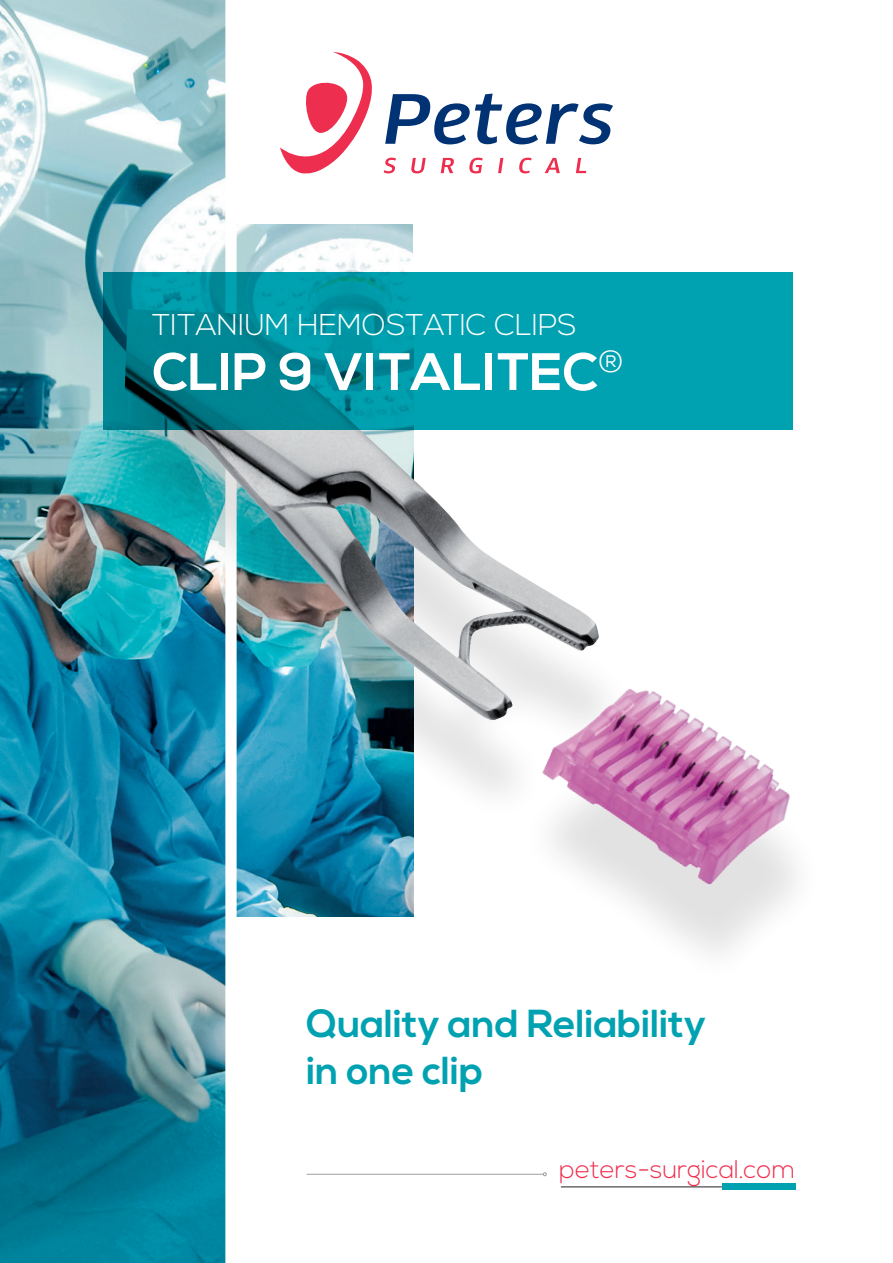
<style>
.page{position:relative;width:893px;height:1263px;background:#fff}
.page>*{position:absolute;margin:0;border:0;box-sizing:border-box;transform-origin:0 0}
.t1{font:700 52.5px "Nexa";color:#fff}
.t2{font:700 39px "Nexa";color:#00a2b1}
.t3{font:300 30px "Nexa";color:#fff}
.t4{font:300 25.5px "Nexa";color:#ee2e4e}
</style>
<div class="page">
<img style="left:0;top:0;width:414px;height:1263px">
<div style="left:237px;top:0;width:177px;height:223px;background:#fff"></div>
<div style="left:237px;top:917px;width:183px;height:346px;background:#fff"></div>
<svg style="left:384px;top:158px;width:12px;height:15px"></svg>
<svg style="left:411px;top:158px;width:15px;height:15px"></svg>
<svg style="left:441px;top:158px;width:13px;height:15px"></svg>
<svg style="left:498px;top:158px;width:5px;height:15px"></svg>
<svg style="left:519px;top:158px;width:13px;height:15px"></svg>
<svg style="left:545px;top:158px;width:15px;height:15px"></svg>
<svg style="left:576px;top:158px;width:10px;height:15px"></svg>
<svg style="left:280px;top:52px;width:92px;height:121px"></svg>
<svg style="left:469px;top:158px;width:14px;height:15px"></svg>
<svg style="left:385px;top:94px;width:228px;height:50px"></svg>
<div style="left:225px;top:0;width:12px;height:1263px;background:#fff"></div>
<div style="left:722px;top:1183px;width:73px;height:7px;background:#00a2b1"></div>
<hr style="left:561px;top:1187px;width:161px;height:1px;background:#231f20">
<hr style="left:307px;top:1174px;width:236px;height:1px;background:#9b9fa2">
<svg style="left:543px;top:1172px;width:4px;height:4px"></svg>
<div style="left:102px;top:351px;width:532px;height:470px;background:#231f20;opacity:.13"></div>
<img style="left:125px;top:430px;width:474px;height:292px">
<svg style="left:103px;top:272px;width:690px;height:158px;fill:#00a2b1"></svg>
<div style="left:521px;top:733px;width:303px;height:252px;background:#231f20;opacity:.13"></div>
<img style="left:519px;top:653px;width:305px;height:271px">
<p class="t3" style="left:152px;top:307px;width:426px">TITANIUM HEMOSTATIC CLIPS</p>
<p class="t1" style="left:152px;top:342px;width:474px">CLIP 9 VITALITEC<sup>®</sup></p>
<p class="t2" style="left:307px;top:1001px;width:401px">Quality and Reliability</p>
<p class="t2" style="left:307px;top:1048px;width:178px">in one clip</p>
<p class="t4" style="left:559px;top:1154px;width:237px">peters-surgical.com</p>
</div>
